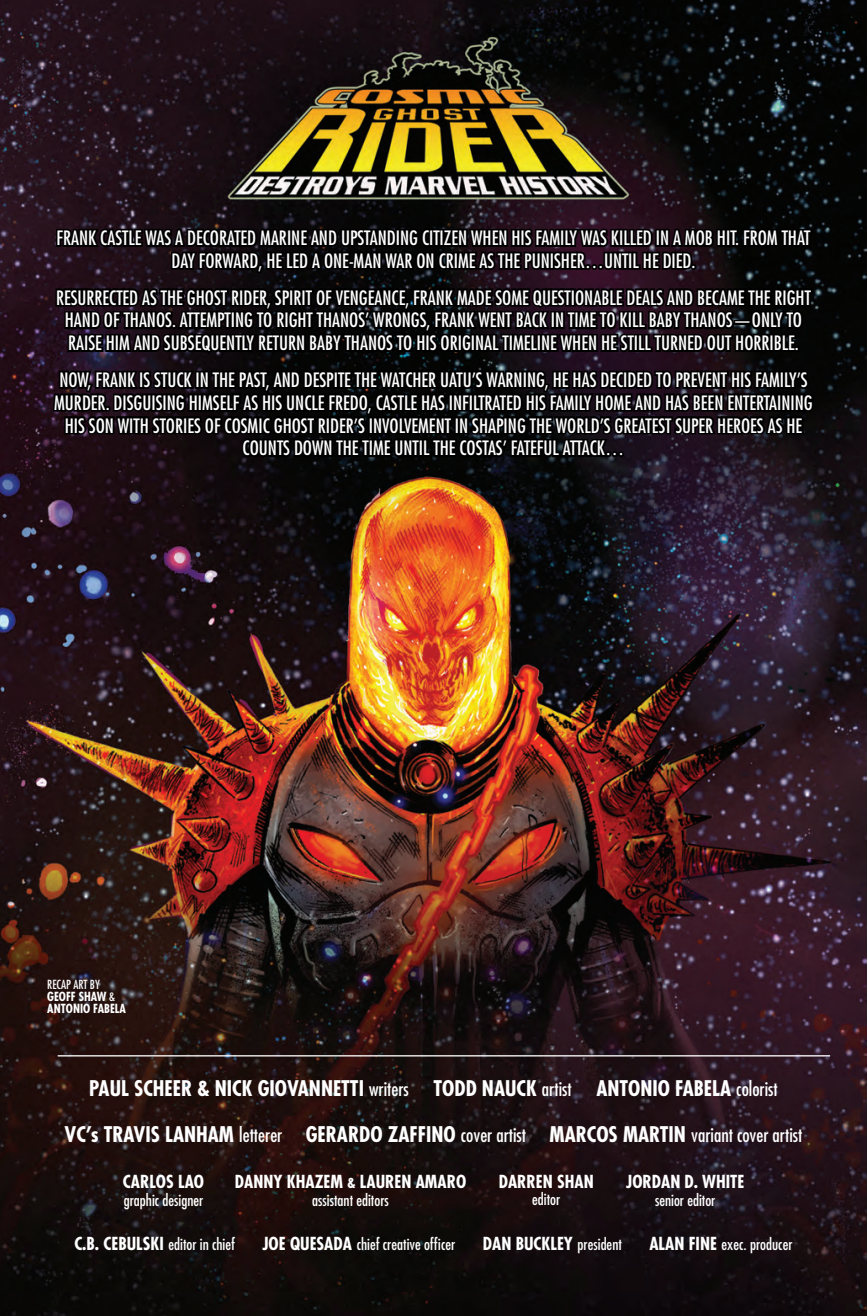
<style>
.page{position:relative;width:867px;height:1316px;background:#fff}
.page>*{position:absolute;margin:0;border:0;box-sizing:border-box;transform-origin:0 0}
.t1{font:700 condensed 21px/45.7px "Futura Std";color:#fff;text-align:center}
.t2{font:condensed 19.25px/22.8px "Futura Std";color:#fff;text-align:center}
.t3{font:700 condensed 17.5px "Futura Std";color:#fff}
.t4{font:condensed 15.75px "Futura Std";color:#fff}
.t5{font:700 condensed 12.25px/12.2px "Futura Std";color:#fff}
.s1{font-weight:400}
.s2{font-weight:400;font-size:19.25px}
.s3{font-size:14px}
.s4{font-weight:700;font-size:17.5px}
.s5{font-weight:400;font-size:15.75px}
</style>
<div class="page">
<img style="left:0;top:0;width:866px;height:1315px">
<hr style="left:58px;top:1054px;width:771px;height:2px;background:#fff">
<svg style="left:51px;top:109px;width:764px;height:406px;background:#1c1512"></svg>
<p class="t2" style="left:56px;top:226px;width:755px">FRANK CASTLE WAS A DECORATED MARINE AND UPSTANDING CITIZEN WHEN HIS FAMILY WAS KILLED IN A MOB HIT. FROM THAT<br>DAY FORWARD, HE LED A ONE-MAN WAR ON CRIME AS THE PUNISHER…UNTIL HE DIED.</p>
<p class="t2" style="left:56px;top:286px;width:756px">RESURRECTED AS THE GHOST RIDER, SPIRIT OF VENGEANCE, FRANK MADE SOME QUESTIONABLE DEALS AND BECAME THE RIGHT<br>HAND OF THANOS. ATTEMPTING TO RIGHT THANOS’ WRONGS, FRANK WENT BACK IN TIME TO KILL BABY THANOS—ONLY TO<br>RAISE HIM AND SUBSEQUENTLY RETURN BABY THANOS TO HIS ORIGINAL TIMELINE WHEN HE STILL TURNED OUT HORRIBLE.</p>
<p class="t2" style="left:54px;top:368px;width:759px">NOW, FRANK IS STUCK IN THE PAST, AND DESPITE THE WATCHER UATU’S WARNING, HE HAS DECIDED TO PREVENT HIS FAMILY’S MURDER. DISGUISING HIMSELF AS HIS UNCLE FREDO, CASTLE HAS INFILTRATED HIS FAMILY HOME AND HAS BEEN ENTERTAINING HIS SON WITH STORIES OF COSMIC GHOST RIDER’S INVOLVEMENT IN SHAPING THE WORLD’S GREATEST SUPER HEROES AS HE COUNTS DOWN THE TIME UNTIL THE COSTAS’ FATEFUL ATTACK…</p>
<p class="t5" style="left:47px;top:977px;width:80px"><span class="s1">RECAP ART BY<br></span>GEOFF SHAW <span class="s1">&amp;<br></span>ANTONIO FABELA</p>
<p class="t1" style="left:65px;top:1065px;width:739px">PAUL SCHEER &amp; NICK GIOVANNETTI <span class="s2">writers</span> TODD NAUCK <span class="s2">artist</span> ANTONIO FABELA <span class="s2">colorist<br></span>VC’s TRAVIS LANHAM <span class="s2">letterer</span> GERARDO ZAFFINO <span class="s2">cover artist</span> MARCOS MARTIN <span class="s2">variant cover artist</span></p>
<p class="t3" style="left:123px;top:1170px;width:83px">CARLOS LAO</p>
<p class="t4" style="left:124px;top:1190px;width:81px">graphic designer</p>
<p class="t3" style="left:235px;top:1170px;width:233px">DANNY KHAZEM <span class="s3">&amp;</span> LAUREN AMARO</p>
<p class="t4" style="left:312px;top:1190px;width:78px">assistant editors</p>
<p class="t3" style="left:498px;top:1170px;width:96px">DARREN SHAN</p>
<p class="t4" style="left:532px;top:1189px;width:30px">editor</p>
<p class="t3" style="left:626px;top:1170px;width:120px">JORDAN D. WHITE</p>
<p class="t4" style="left:654px;top:1190px;width:62px">senior editor</p>
<p class="t4" style="left:74px;top:1234px;width:162px"><span class="s4">C.B. CEBULSKI</span> editor in chief</p>
<p class="t4" style="left:262px;top:1234px;width:194px"><span class="s4">JOE QUESADA</span> chief creative officer</p>
<p class="t3" style="left:482px;top:1232px;width:140px">DAN BUCKLEY <span class="s5">president</span></p>
<p class="t4" style="left:649px;top:1234px;width:145px"><span class="s4">ALAN FINE</span> exec. producer</p>
</div>
